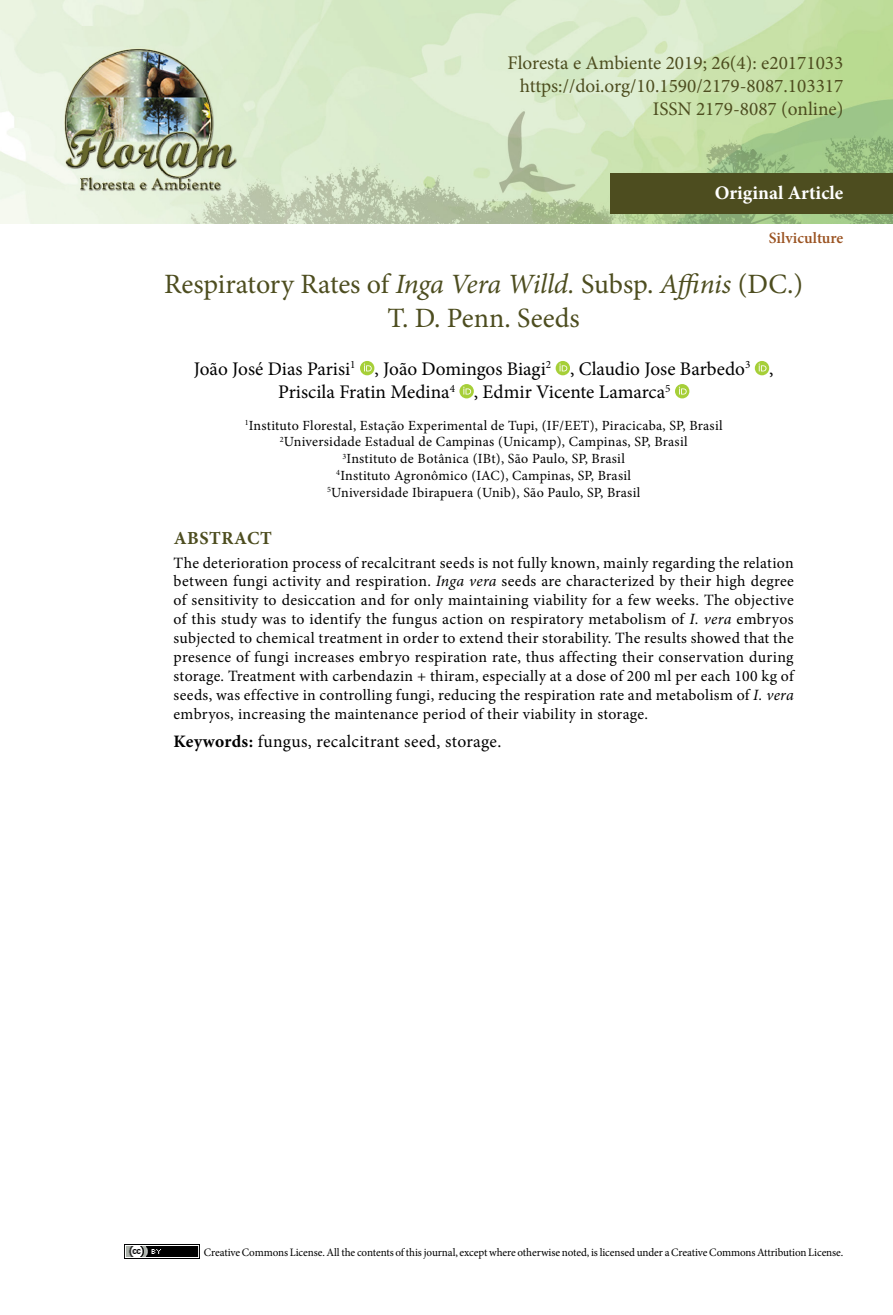
<style>
.page{position:relative;width:893px;height:1315px;background:#fff}
.page>*{position:absolute;margin:0;border:0;box-sizing:border-box;transform-origin:0 0}
.t1{font:28px/33.6px "Minion Pro";color:#4d4d1f;text-align:center}
.t2{font:19.25px/23.1px "Minion Pro";color:#000}
.t3{font:19.25px/23.1px "Minion Pro";color:#4d4d1f;text-align:right}
.t4{font:700 19.25px "Minion Pro";color:#fff}
.t5{font:700 18.38px "Minion Pro";letter-spacing:.03em;color:#4d4d1f}
.t6{font:17.5px "Minion Pro";letter-spacing:.02em;color:#000}
.t7{font:15.75px/18.9px "Minion Pro";letter-spacing:.02em;color:#000;text-align:justify}
.t8{font:600 15.75px "Minion Pro";color:#9a5220}
.t9{font:14px/16.8px "Minion Pro";letter-spacing:.02em;color:#000;text-align:center}
.t10{font:11.38px "Minion Pro";letter-spacing:-.01em;color:#000}
.s1{font-style:italic}
.s2{font-weight:700}
</style>
<div class="page">
<img style="left:0;top:0;width:893px;height:223px">
<img style="left:124px;top:1244px;width:75px;height:15px">
<div style="left:360px;top:361px;width:14px;height:14px;background:#a6cf38;border-radius:50%"></div>
<svg style="left:364px;top:363px;width:8px;height:8px"></svg>
<div style="left:556px;top:361px;width:14px;height:14px;background:#a6cf38;border-radius:50%"></div>
<svg style="left:559px;top:363px;width:8px;height:8px"></svg>
<svg style="left:755px;top:361px;width:14px;height:14px"></svg>
<svg style="left:759px;top:363px;width:7px;height:8px"></svg>
<svg style="left:459px;top:384px;width:15px;height:14px"></svg>
<svg style="left:463px;top:387px;width:8px;height:7px"></svg>
<div style="left:675px;top:384px;width:14px;height:14px;background:#a6cf38;border-radius:50%"></div>
<svg style="left:679px;top:387px;width:8px;height:7px"></svg>
<div style="left:610px;top:174px;width:283px;height:40px;background:#4d4d1f"></div>
<p class="t3" style="left:507px;top:51px;width:337px">Floresta e Ambiente 2019; 26(4): e20171033 https://doi.org/10.1590/2179-8087.103317<br>ISSN 2179-8087 (online)</p>
<p class="t4" style="left:715px;top:179px;width:130px">Original Article</p>
<p class="t8" style="left:769px;top:227px;width:76px">Silviculture</p>
<h1 class="t1" style="left:164px;top:268px;width:641px">Respiratory Rates of <span class="s1">Inga Vera Willd.</span> Subsp. <span class="s1">Affinis</span> (DC.)<br>T. D. Penn. Seeds</h1>
<p class="t2" style="left:278px;top:357px;width:497px;text-indent:-84px">João José Dias Parisi<sup>1</sup> , João Domingos Biagi<sup>2</sup> , Claudio Jose Barbedo<sup>3</sup> ,<br>Priscila Fratin Medina<sup>4</sup> , Edmir Vicente Lamarca<sup>5</sup></p>
<p class="t9" style="left:245px;top:417px;width:479px"><sup>1</sup>Instituto Florestal, Estação Experimental de Tupi, (IF/EET), Piracicaba, SP, Brasil <sup>2</sup>Universidade Estadual de Campinas (Unicamp), Campinas, SP, Brasil<br><sup>3</sup>Instituto de Botânica (IBt), São Paulo, SP, Brasil<br><sup>4</sup>Instituto Agronômico (IAC), Campinas, SP, Brasil<br><sup>5</sup>Universidade Ibirapuera (Unib), São Paulo, SP, Brasil</p>
<p class="t5" style="left:174px;top:525px;width:100px">ABSTRACT</p>
<p class="t7" style="left:174px;top:553px;width:622px">The deterioration process of recalcitrant seeds is not fully known, mainly regarding the relation between fungi activity and respiration. <span class="s1">Inga vera</span> seeds are characterized by their high degree of sensitivity to desiccation and for only maintaining viability for a few weeks. The objective of this study was to identify the fungus action on respiratory metabolism of <span class="s1">I. vera</span> embryos subjected to chemical treatment in order to extend their storability. The results showed that the presence of fungi increases embryo respiration rate, thus affecting their conservation during storage. Treatment with carbendazin + thiram, especially at a dose of 200 ml per each 100 kg of seeds, was effective in controlling fungi, reducing the respiration rate and metabolism of <span class="s1">I. vera </span>embryos, increasing the maintenance period of their viability in storage.</p>
<p class="t6" style="left:174px;top:730px;width:329px"><span class="s2">Keywords:</span> fungus, recalcitrant seed, storage.</p>
<p class="t10" style="left:204px;top:1244px;width:641px">Creative Commons License. All the contents of this journal, except where otherwise noted, is licensed under a Creative Commons Attribution License.</p>
</div>
